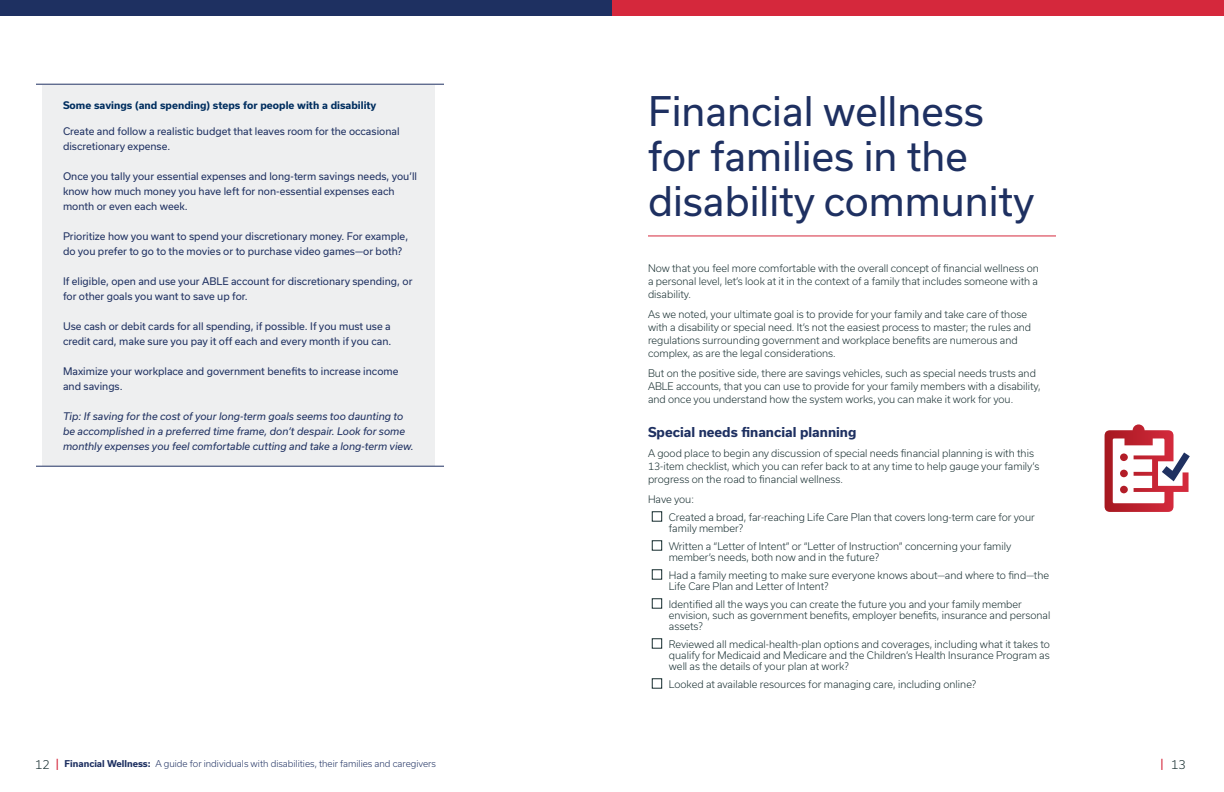
<style>
.page{position:relative;width:1224px;height:792px;background:#fff}
.page>*{position:absolute;margin:0;border:0;box-sizing:border-box;transform-origin:0 0}
.Headline{font:39px/45px "Usual";color:#1e3061}
.Subhead{font:700 13px "Usual";color:#1e3061}
.t1{font:300 12px "Usual";color:#142b2d}
.Body_Bullet{font:300 10px/13px "Usual";color:#142b2d}
.Small_Subhead{font:10px/15px "Usual";color:#1e3061}
.Small_Subhead-2{font:italic 10px/15px "Usual";color:#1e3061}
.Small_Subhead-3{font:700 10px "Usual";color:#002e5f}
.t2{font:300 9px "Usual";color:#1e3061}
.s1{font-size:12px;color:#142b2d}
.s2{font-family:"DINOT";font-weight:500;font-stretch:condensed;font-size:13px;color:#d5283c}
.s3{font-weight:700}
</style>
<div class="page">
<div style="left:0;top:0;width:612px;height:16px;background:#1e3061"></div>
<div style="left:612px;top:0;width:612px;height:16px;background:#d5283c"></div>
<div style="left:42px;top:85px;width:393px;height:381px;background:#eeeff0"></div>
<hr style="left:36px;top:84px;width:408px;height:1px;background:#1e3061">
<hr style="left:36px;top:466px;width:408px;height:1px;background:#1e3061">
<hr style="left:648px;top:235px;width:408px;height:1px;background:#d5283c">
<div style="left:652px;top:512px;width:10px;height:9px;border:1px solid #142b2d"></div>
<div style="left:652px;top:540px;width:10px;height:10px;border:1px solid #142b2d"></div>
<div style="left:652px;top:570px;width:10px;height:9px;border:1px solid #142b2d"></div>
<div style="left:652px;top:598px;width:10px;height:10px;border:1px solid #142b2d"></div>
<div style="left:652px;top:638px;width:10px;height:10px;border:1px solid #142b2d"></div>
<div style="left:652px;top:678px;width:10px;height:10px;border:1px solid #142b2d"></div>
<svg style="left:1105px;top:424px;width:85px;height:88px"></svg>
<p class="Small_Subhead-3" style="left:63px;top:99px;width:315px">Some savings (and spending) steps for people with a disability</p>
<p class="Small_Subhead" style="left:63px;top:123px;width:338px">Create and follow a realistic budget that leaves room for the occasional discretionary expense.</p>
<p class="Small_Subhead" style="left:63px;top:168px;width:356px">Once you tally your essential expenses and long-term savings needs, you’ll know how much money you have left for non-essential expenses each month or even each week.</p>
<p class="Small_Subhead" style="left:63px;top:228px;width:347px">Prioritize how you want to spend your discretionary money. For example, do you prefer to go to the movies or to purchase video games—or both?</p>
<p class="Small_Subhead" style="left:63px;top:273px;width:351px">If eligible, open and use your ABLE account for discretionary spending, or for other goals you want to save up for.</p>
<p class="Small_Subhead" style="left:63px;top:318px;width:330px">Use cash or debit cards for all spending, if possible. If you must use a credit card, make sure you pay it off each and every month if you can.</p>
<p class="Small_Subhead" style="left:63px;top:363px;width:337px">Maximize your workplace and government benefits to increase income and savings.</p>
<p class="Small_Subhead-2" style="left:63px;top:408px;width:352px">Tip: If saving for the cost of your long-term goals seems too daunting to be accomplished in a preferred time frame, don’t despair. Look for some monthly expenses you feel comfortable cutting and take a long-term view.</p>
<p class="Headline" style="left:648px;top:89px;width:388px">Financial wellness for families in the disability community</p>
<p class="Body_Bullet" style="left:648px;top:262px;width:392px;text-align:justify">Now that you feel more comfortable with the overall concept of financial wellness on a personal level, let’s look at it in the context of a family that includes someone with a disability.</p>
<p class="Body_Bullet" style="left:648px;top:308px;width:385px">As we noted, your ultimate goal is to provide for your family and take care of those with a disability or special need. It’s not the easiest process to master; the rules and regulations surrounding government and workplace benefits are numerous and complex, as are the legal considerations.</p>
<p class="Body_Bullet" style="left:648px;top:367px;width:394px">But on the positive side, there are savings vehicles, such as special needs trusts and<br>ABLE accounts, that you can use to provide for your family members with a disability, and once you understand how the system works, you can make it work for you.</p>
<p class="Subhead" style="left:648px;top:425px;width:210px">Special needs financial planning</p>
<p class="Body_Bullet" style="left:648px;top:447px;width:393px">A good place to begin any discussion of special needs financial planning is with this<br>13-item checklist, which you can refer back to at any time to help gauge your family’s progress on the road to financial wellness.</p>
<p class="Body_Bullet" style="left:648px;top:493px;width:47px">Have you:</p>
<p class="Body_Bullet" style="left:669px;top:512px;width:367px;line-height:11px">Created a broad, far-reaching Life Care Plan that covers long-term care for your family member?</p>
<p class="Body_Bullet" style="left:669px;top:541px;width:344px;line-height:11px">Written a “Letter of Intent” or “Letter of Instruction” concerning your family member’s needs, both now and in the future?</p>
<p class="Body_Bullet" style="left:669px;top:570px;width:382px;line-height:11px">Had a family meeting to make sure everyone knows about—and where to find—the<br>Life Care Plan and Letter of Intent?</p>
<p class="Body_Bullet" style="left:669px;top:599px;width:383px;line-height:11px">Identified all the ways you can create the future you and your family member envision, such as government benefits, employer benefits, insurance and personal assets?</p>
<p class="Body_Bullet" style="left:669px;top:639px;width:383px;line-height:11px;text-align:justify">Reviewed all medical-health-plan options and coverages, including what it takes to qualify for Medicaid and Medicare and the Children’s Health Insurance Program as well as the details of your plan at work?</p>
<p class="Body_Bullet" style="left:669px;top:678px;width:309px">Looked at available resources for managing care, including online?</p>
<p class="t2" style="left:35px;top:759px;width:402px"><span class="s1">12</span> <span class="s2">|</span> <span class="s3">Financial Wellness:</span> A guide for individuals with disabilities, their families and caregivers</p>
<p class="t1" style="left:1160px;top:758px;width:27px"><span class="s2">|</span> 13</p>
</div>
